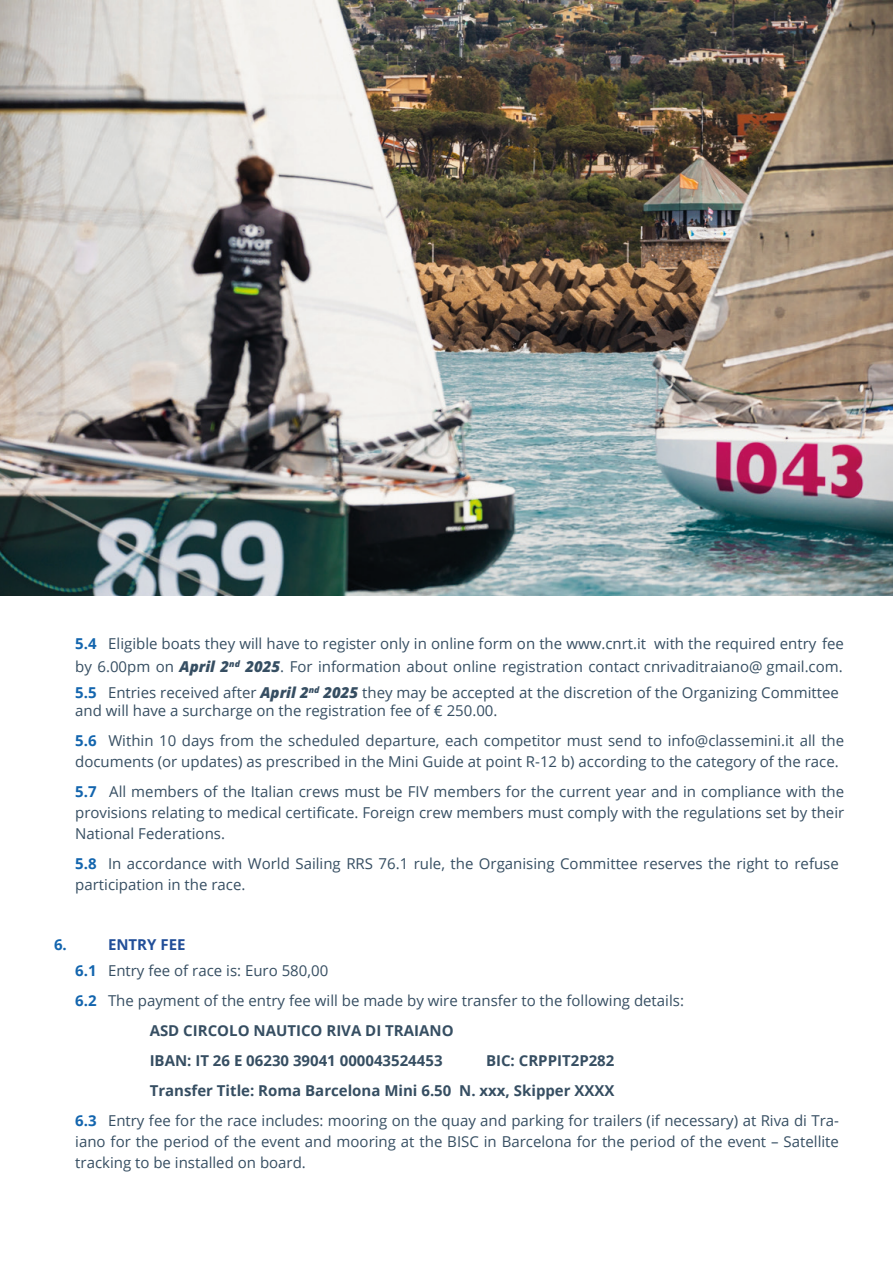
<style>
.page{position:relative;width:893px;height:1263px;background:#fff}
.page>*{position:absolute;margin:0;border:0;box-sizing:border-box;transform-origin:0 0}
.t1{font:15px/21px "Open Sans";color:#364e62}
.Heading_3_wrd_1{font:700 15px "Open Sans";color:#364e62}
.t2{font:700 15px "Open Sans";color:#224f99}
.t3{font:700 15px "Open Sans";color:#1365ae}
.s1{font-weight:700;color:#1365ae}
.s2{font-style:italic}
</style>
<div class="page">
<img style="left:0;top:0;width:893px;height:595px">
<p class="t1" style="left:75px;top:632px;width:770px;line-height:22.6px"><span class="s1">5.4</span> Eligible boats they will have to register only in online form on the www.cnrt.it with the required entry fee by 6.00pm on <span class="s2">April 2</span><sup>nd</sup> <span class="s2">2025</span>. For information about online registration contact cnrivaditraiano@ gmail.com.</p>
<p class="t1" style="left:75px;top:683px;width:765px;line-height:17.9px"><span class="s1">5.5</span> Entries received after <span class="s2">April 2</span><sup>nd</sup> <span class="s2">2025</span> they may be accepted at the discretion of the Organizing Committee and will have a surcharge on the registration fee of € 250.00.</p>
<p class="t1" style="left:75px;top:730px;width:770px"><span class="s1">5.6</span> Within 10 days from the scheduled departure, each competitor must send to info@classemini.it all the documents (or updates) as prescribed in the Mini Guide at point R-12 b) according to the category of the race.</p>
<p class="t1" style="left:75px;top:781px;width:770px;text-align:justify"><span class="s1">5.7</span> All members of the Italian crews must be FIV members for the current year and in compliance with the provisions relating to medical certificate. Foreign crew members must comply with the regulations set by their National Federations.</p>
<p class="t1" style="left:75px;top:853px;width:765px"><span class="s1">5.8</span> In accordance with World Sailing RRS 76.1 rule, the Organising Committee reserves the right to refuse participation in the race.</p>
<p class="t3" style="left:54px;top:934px;width:14px">6.</p>
<p class="t2" style="left:108px;top:934px;width:79px">ENTRY FEE</p>
<p class="t1" style="left:75px;top:959px;width:254px"><span class="s1">6.1</span> Entry fee of race is: Euro 580,00</p>
<p class="t1" style="left:75px;top:989px;width:610px"><span class="s1">6.2</span> The payment of the entry fee will be made by wire transfer to the following details:</p>
<p class="Heading_3_wrd_1" style="left:150px;top:1019px;width:305px">ASD CIRCOLO NAUTICO RIVA DI TRAIANO</p>
<p class="Heading_3_wrd_1" style="left:150px;top:1049px;width:294px">IBAN: IT 26 E 06230 39041 000043524453</p>
<p class="Heading_3_wrd_1" style="left:486px;top:1049px;width:130px">BIC: CRPPIT2P282</p>
<p class="Heading_3_wrd_1" style="left:150px;top:1079px;width:466px">Transfer Title: Roma Barcelona Mini 6.50 N. xxx, Skipper XXXX</p>
<p class="t1" style="left:75px;top:1109px;width:765px;text-align:justify"><span class="s1">6.3</span> Entry fee for the race includes: mooring on the quay and parking for trailers (if necessary) at Riva di Tra&shy;iano for the period of the event and mooring at the BISC in Barcelona for the period of the event – Satellite tracking to be installed on board.</p>
</div>
